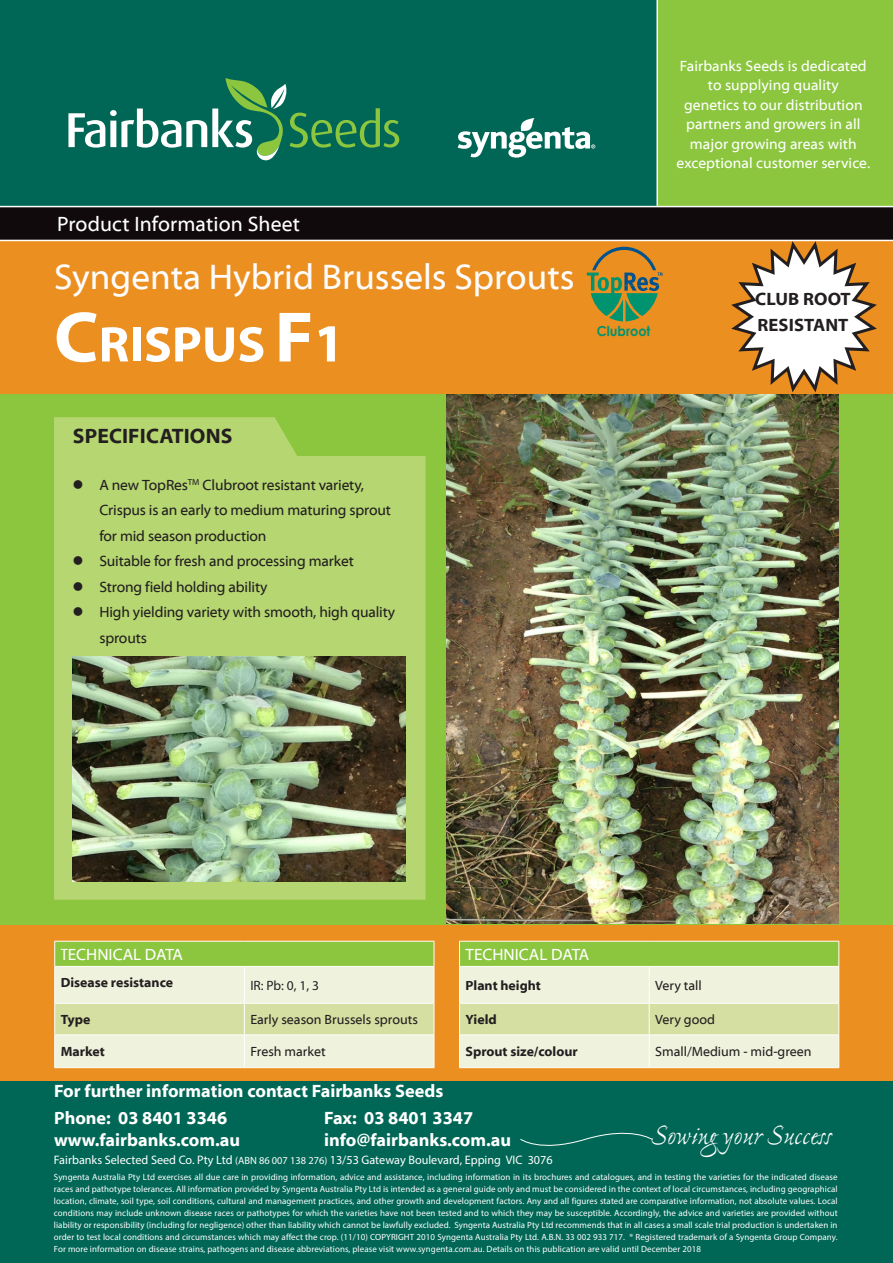
<style>
.page{position:relative;width:893px;height:1263px;background:#fff}
.page>*{position:absolute;margin:0;border:0;box-sizing:border-box;transform-origin:0 0}
.Product_Name{font:700 50.4px "Myriad Web Pro";color:#fff}
.Syngenta_FB_brand{font:36px "Myriad Web Pro";color:#fcfcfc}
.FB{font:30px "Ex Ponto Pro";letter-spacing:-.005em;color:#fff}
.t1{font:21px "Myriad Web Pro";letter-spacing:.005em;color:#fff}
.t2{font:700 21px "Myriad Web Pro";letter-spacing:.005em;color:#231f20}
.FB-2{font:700 18px/27px "Myriad Web Pro";color:#fff}
.Star_text{font:700 18px "Myriad Web Pro";letter-spacing:.005em;color:#231f20}
.t3{font:16.5px "Myriad Web Pro";color:#fff}
.t4{font:15px/25.5px "Myriad Web Pro";letter-spacing:-.01em;color:#231f20}
.t5{font:15px/19.5px "Myriad Web Pro";letter-spacing:.005em;color:#fff;text-align:center}
.t6{font:700 13.8px "Century Gothic";color:#009370;scale:.93 1}
.Techincal_data{font:13.5px "Myriad Web Pro";color:#231f20}
.Techincal_data-2{font:700 13.5px "Myriad Web Pro";color:#231f20}
.Techincal_data-3{font:13.5px "Myriad Pro";color:#231f20}
.t7{font:12.3px "Myriad Pro";color:#fff}
.t8{font:9px/12px "Myriad Pro";letter-spacing:.01em;color:#fff;text-align:justify}
.s1{font-size:72px}
.s2{font-size:54px}
.s3{font-stretch:condensed}
.s4{font-size:10.5px}
</style>
<div class="page">
<div style="left:0;top:1076px;width:893px;height:187px;background:#006756"></div>
<div style="left:0;top:241px;width:893px;height:153px;background:#ec8f21"></div>
<div style="left:0;top:0;width:658px;height:206px;background:#006756"></div>
<div style="left:658px;top:0;width:235px;height:206px;background:#8bc63e"></div>
<div style="left:0;top:206px;width:893px;height:35px;background:#110a0c"></div>
<div style="left:0;top:924px;width:893px;height:157px;background:#ec8f21"></div>
<hr style="left:656px;top:0;width:2px;height:206px;background:#fff">
<hr style="left:0;top:206px;width:893px;height:1px;background:#fff">
<hr style="left:0;top:240px;width:893px;height:1px;background:#fff">
<svg style="left:54px;top:941px;width:785px;height:127px;background:#d7e3ad"></svg>
<div style="left:0;top:394px;width:893px;height:530px;background:#8bc63e"></div>
<div style="left:54px;top:417px;width:372px;height:483px;background:#b5d670"></div>
<svg style="left:68px;top:78px;width:331px;height:83px"></svg>
<svg style="left:728px;top:239px;width:152px;height:154px"></svg>
<img style="left:446px;top:394px;width:393px;height:529px">
<img style="left:72px;top:657px;width:333px;height:224px">
<svg style="left:520px;top:1132px;width:133px;height:14px"></svg>
<svg style="left:458px;top:118px;width:137px;height:40px"></svg>
<svg style="left:587px;top:247px;width:76px;height:74px"></svg>
<svg style="left:74px;top:480px;width:8px;height:9px"></svg>
<svg style="left:74px;top:556px;width:8px;height:9px"></svg>
<svg style="left:74px;top:582px;width:8px;height:9px"></svg>
<svg style="left:74px;top:607px;width:8px;height:9px"></svg>
<p class="t1" style="left:57px;top:212px;width:244px">Product Information Sheet</p>
<p class="Syngenta_FB_brand" style="left:54px;top:257px;width:522px">Syngenta Hybrid Brussels Sprouts</p>
<p class="Product_Name" style="left:54px;top:317px;width:292px"><span class="s1">C</span>RISPUS <span class="s1">F</span><span class="s2">1</span></p>
<h3 class="t6" style="left:597px;top:320px;width:59px">Clubroot</h3>
<p class="t2" style="left:73px;top:424px;width:161px">SPECIFICATIONS</p>
<p class="t4" style="left:99px;top:472px;width:293px">A new TopRes<sup>TM</sup> Clubroot resistant variety,<br>Crispus is an early to medium maturing sprout for mid season production</p>
<p class="t4" style="left:99px;top:549px;width:256px">Suitable for fresh and processing market</p>
<p class="t4" style="left:99px;top:574px;width:170px">Strong field holding ability</p>
<p class="t4" style="left:99px;top:600px;width:297px">High yielding variety with smooth, high quality sprouts</p>
<p class="t5" style="left:676px;top:56px;width:195px">Fairbanks Seeds is dedicated to supplying quality<br>genetics to our distribution partners and growers in all major growing areas with exceptional customer service.</p>
<p class="Star_text" style="left:755px;top:289px;width:97px">CLUB ROOT</p>
<p class="Star_text" style="left:757px;top:315px;width:92px">RESISTANT</p>
<p class="t3" style="left:61px;top:946px;width:124px"><span class="s3">T</span>ECHNICAL DATA</p>
<p class="t3" style="left:466px;top:945px;width:125px">TECHNICAL DATA</p>
<p class="Techincal_data-2" style="left:61px;top:975px;width:114px">Disease resistance</p>
<p class="Techincal_data-3" style="left:250px;top:977px;width:70px">IR: Pb: 0, 1, 3</p>
<p class="Techincal_data-2" style="left:466px;top:978px;width:77px">Plant height</p>
<p class="Techincal_data" style="left:655px;top:978px;width:48px">Very tall</p>
<p class="Techincal_data-2" style="left:61px;top:1012px;width:31px">Type</p>
<p class="Techincal_data" style="left:250px;top:1012px;width:169px">Early season Brussels sprouts</p>
<p class="Techincal_data-2" style="left:466px;top:1012px;width:33px">Yield</p>
<p class="Techincal_data" style="left:655px;top:1012px;width:61px">Very good</p>
<p class="Techincal_data-2" style="left:61px;top:1044px;width:46px">Market</p>
<p class="Techincal_data" style="left:250px;top:1044px;width:77px">Fresh market</p>
<p class="Techincal_data-2" style="left:466px;top:1044px;width:114px">Sprout size/colour</p>
<p class="Techincal_data" style="left:655px;top:1044px;width:158px">Small/Medium - mid-green</p>
<p class="FB-2" style="left:54px;top:1078px;width:391px">For further information contact Fairbanks Seeds<br>Phone: 03 8401 3346</p>
<p class="FB-2" style="left:324px;top:1105px;width:151px">Fax: 03 8401 3347</p>
<p class="FB" style="left:652px;top:1117px;width:181px">Sowing your Success</p>
<p class="FB-2" style="left:54px;top:1127px;width:188px">www.fairbanks.com.au</p>
<p class="FB-2" style="left:324px;top:1127px;width:189px">info@fairbanks.com.au</p>
<p class="t7" style="left:54px;top:1152px;width:500px">Fairbanks Selected Seed Co. Pty Ltd <span class="s4">(ABN 86 007 138 276)</span> 13/53 Gateway Boulevard, Epping VIC 3076</p>
<p class="t8" style="left:54px;top:1171px;width:785px">Syngenta Australia Pty Ltd exercises all due care in providing information, advice and assistance, including information in its brochures and catalogues, and in testing the varieties for the indicated disease races and pathotype tolerances. All information provided by Syngenta Australia Pty Ltd is intended as a general guide only and must be considered in the context of local circumstances, including geographical location, climate, soil type, soil conditions, cultural and management practices, and other growth and development factors. Any and all figures stated are comparative information, not absolute values. Local conditions may include unknown disease races or pathotypes for which the varieties have not been tested and to which they may be susceptible. Accordingly, the advice and varieties are provided without liability or responsibility (including for negligence) other than liability which cannot be lawfully excluded. Syngenta Australia Pty Ltd recommends that in all cases a small scale trial production is undertaken in order to test local conditions and circumstances which may affect the crop. (11/10) COPYRIGHT 2010 Syngenta Australia Pty Ltd. A.B.N. 33 002 933 717. ® Registered trademark of a Syngenta Group Company.<br>For more information on disease strains, pathogens and disease abbreviations, please visit www.syngenta.com.au. Details on this publication are valid until December 2018</p>
</div>
